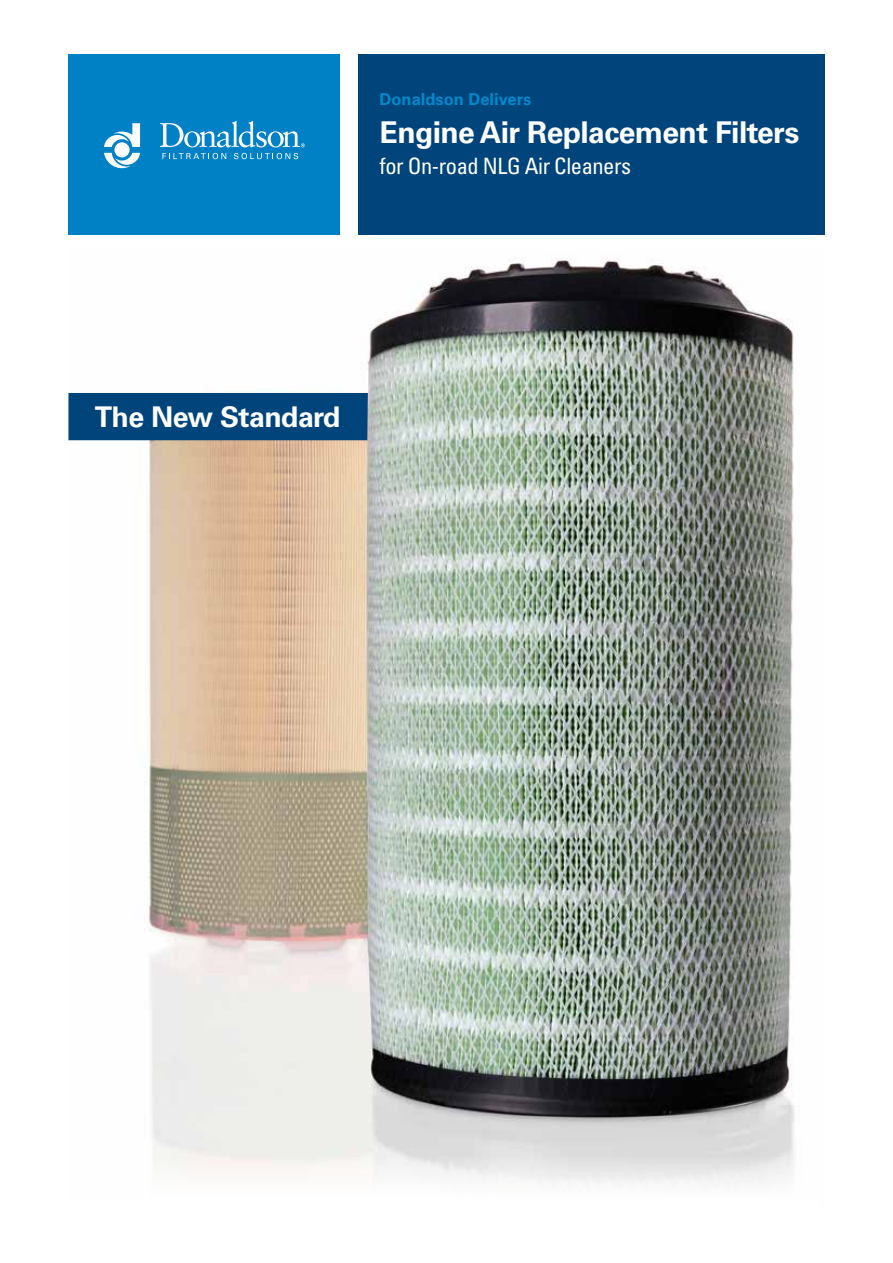
<style>
.page{position:relative;width:893px;height:1263px;background:#fff}
.page>*{position:absolute;margin:0;border:0;box-sizing:border-box;transform-origin:0 0}
.t1{font:700 30px "Univers LT Std";letter-spacing:-.02em;color:#fff}
.t2{font:700 28.5px "Univers LT Std";letter-spacing:-.02em;color:#fff}
.t3{font:condensed 22.5px "Univers LT Std";letter-spacing:-.02em;color:#fff}
.t4{font:700 16.5px "Univers LT Std";color:#0089cb}
</style>
<div class="page">
<div style="left:358px;top:55px;width:466px;height:180px;background:#00447c"></div>
<div style="left:68px;top:55px;width:272px;height:180px;background:#0081c6"></div>
<svg style="left:104px;top:121px;width:201px;height:47px"></svg>
<img style="left:68px;top:258px;width:727px;height:896px">
<div style="left:68px;top:393px;width:300px;height:47px;background:#00447c"></div>
<svg style="left:153px;top:1154px;width:641px;height:31px;fill:#f3f2f1"></svg>
<p class="t4" style="left:380px;top:90px;width:153px">Donaldson Delivers</p>
<p class="t1" style="left:380px;top:115px;width:421px">Engine Air Replacement Filters</p>
<p class="t3" style="left:380px;top:152px;width:253px">for On-road NLG Air Cleaners</p>
<p class="t2" style="left:95px;top:400px;width:247px">The New Standard</p>
</div>
